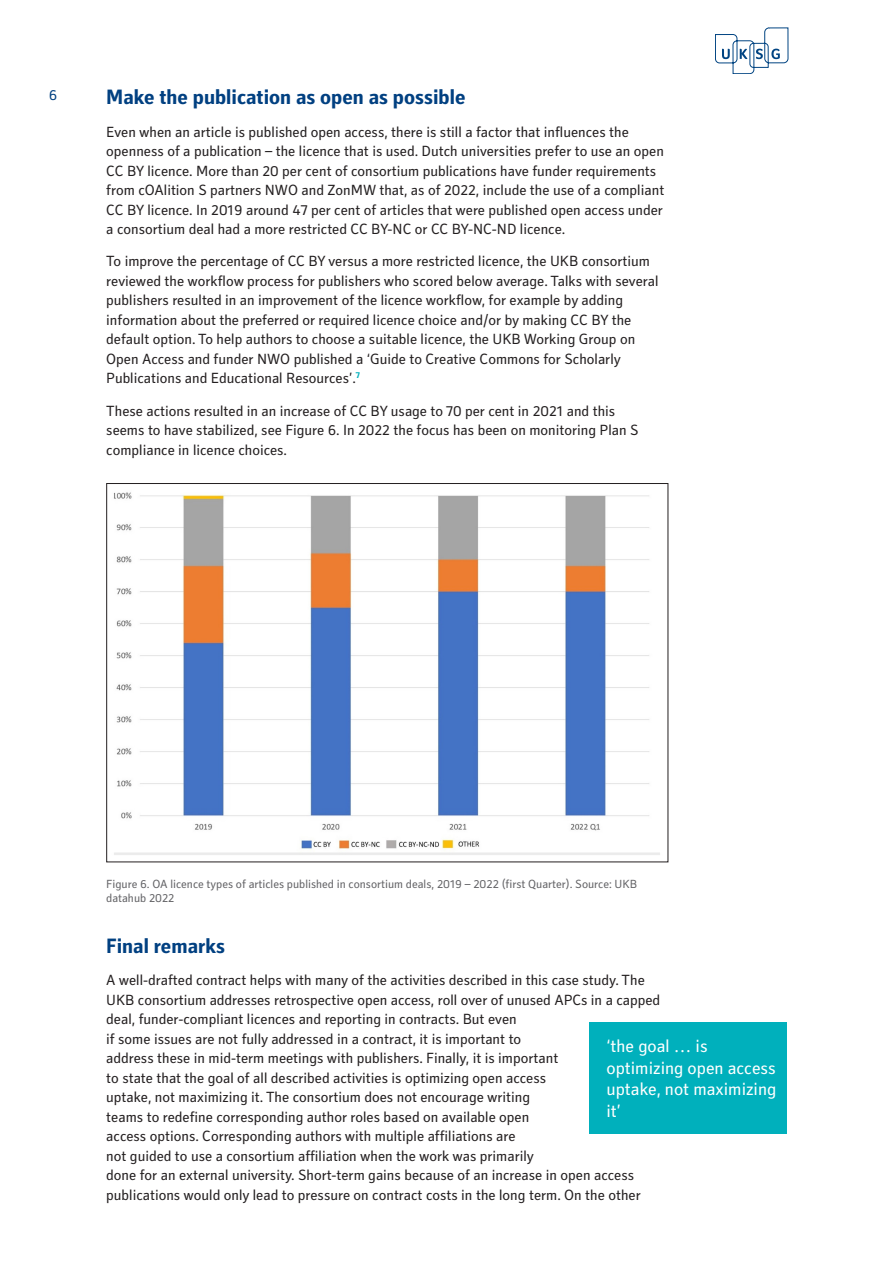
<style>
.page{position:relative;width:893px;height:1263px;background:#fff}
.page>*{position:absolute;margin:0;border:0;box-sizing:border-box;transform-origin:0 0}
.A-Style_Heading{font:700 21px "Secca Std";color:#014081}
.Stand_out_quote{font:18px/21.6px "Secca Std";color:#fff}
.Body{font:15px/19.5px "Secca Std";color:#231f20}
.t1{font:15px "Secca Std";color:#014081}
.t2{font:12px/14.4px "Secca Std";color:#636366}
</style>
<div class="page">
<svg style="left:715px;top:28px;width:73px;height:46px"></svg>
<img style="left:114px;top:492px;width:546px;height:363px">
<div style="left:590px;top:1022px;width:197px;height:112px;background:#00b0bc"></div>
<p class="t1" style="left:49px;top:87px;width:10px">6</p>
<p class="A-Style_Heading" style="left:106px;top:85px;width:361px">Make the publication as open as possible</p>
<p class="Body" style="left:106px;top:122px;width:559px">Even when an article is published open access, there is still a factor that influences the openness of a publication – the licence that is used. Dutch universities prefer to use an open CC BY licence. More than 20 per cent of consortium publications have funder requirements from cOAlition S partners NWO and ZonMW that, as of 2022, include the use of a compliant CC BY licence. In 2019 around 47 per cent of articles that were published open access under a consortium deal had a more restricted CC BY-NC or CC BY-NC-ND licence.</p>
<p class="Body" style="left:106px;top:252px;width:554px">To improve the percentage of CC BY versus a more restricted licence, the UKB consortium reviewed the workflow process for publishers who scored below average. Talks with several publishers resulted in an improvement of the licence workflow, for example by adding information about the preferred or required licence choice and/or by making CC BY the default option. To help authors to choose a suitable licence, the UKB Working Group on Open Access and funder NWO published a ‘Guide to Creative Commons for Scholarly Publications and Educational Resources’.<sup>7</sup></p>
<p class="Body" style="left:106px;top:401px;width:534px">These actions resulted in an increase of CC BY usage to 70 per cent in 2021 and this seems to have stabilized, see Figure 6. In 2022 the focus has been on monitoring Plan S compliance in licence choices.</p>
<p class="t2" style="left:106px;top:877px;width:532px">Figure 6. OA licence types of articles published in consortium deals, 2019 – 2022 (first Quarter). Source: UKB datahub 2022</p>
<p class="A-Style_Heading" style="left:106px;top:934px;width:120px">Final remarks</p>
<p class="Body" style="left:106px;top:971px;width:555px">A well-drafted contract helps with many of the activities described in this case study. The UKB consortium addresses retrospective open access, roll over of unused APCs in a capped deal, funder-compliant licences and reporting in contracts. But even<br>if some issues are not fully addressed in a contract, it is important to<br>address these in mid-term meetings with publishers. Finally, it is important<br>to state that the goal of all described activities is optimizing open access<br>uptake, not maximizing it. The consortium does not encourage writing<br>teams to redefine corresponding author roles based on available open<br>access options. Corresponding authors with multiple affiliations are<br>not guided to use a consortium affiliation when the work was primarily<br>done for an external university. Short-term gains because of an increase in open access publications would only lead to pressure on contract costs in the long term. On the other</p>
<p class="Stand_out_quote" style="left:607px;top:1036px;width:171px">‘the goal … is optimizing open access uptake, not maximizing it’</p>
</div>
